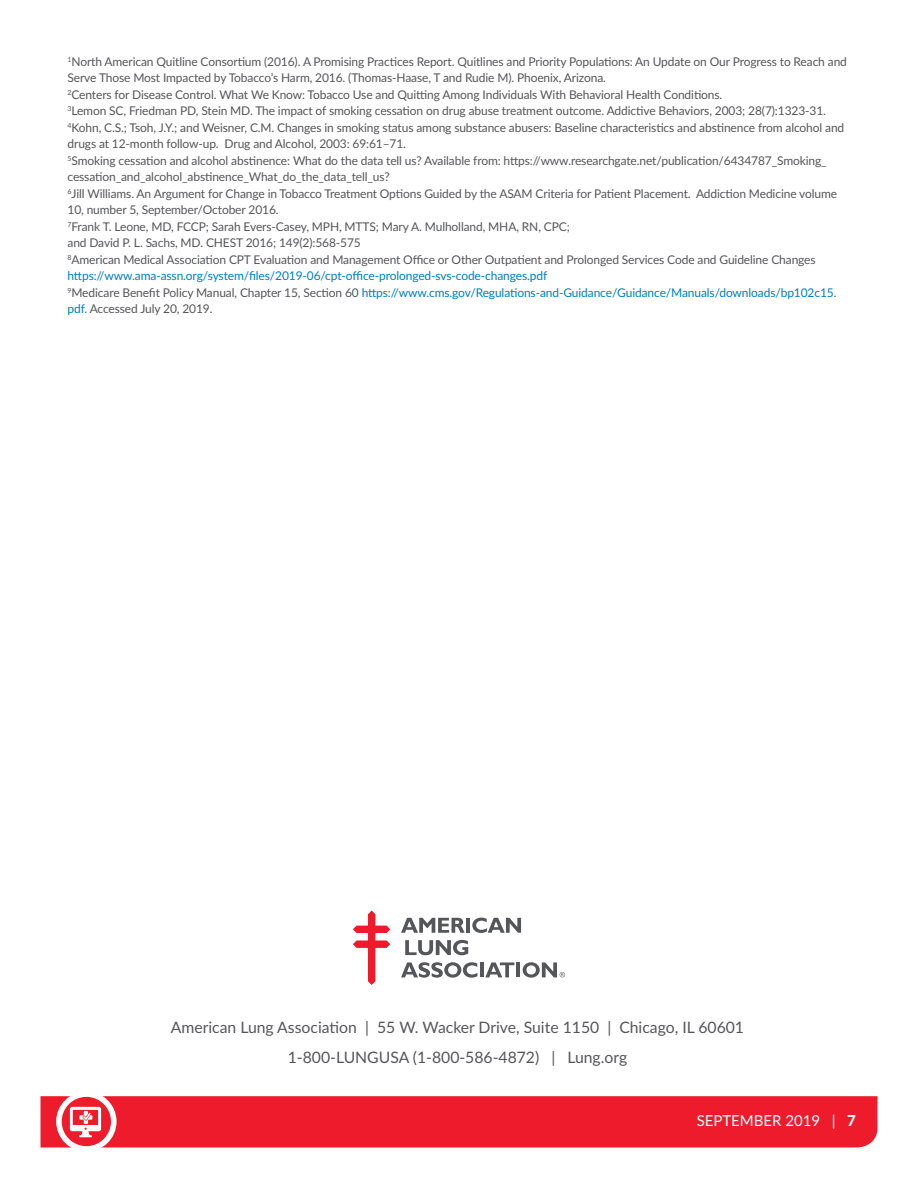
<style>
.page{position:relative;width:918px;height:1188px;background:#fff}
.page>*{position:absolute;margin:0;border:0;box-sizing:border-box;transform-origin:0 0}
.t1{font:15.75px/30px "Lato";color:#555659;text-align:center}
.t2{font:15px "Lato";color:#fff}
.t3{font:12px/16.5px "Lato";letter-spacing:-.01em;color:#555659}
.s1{color:#007ec5}
.s2{font-weight:800}
</style>
<div class="page">
<svg style="left:40px;top:1096px;width:838px;height:52px;background:#ee2535"></svg>
<svg style="left:401px;top:918px;width:64px;height:15px"></svg>
<hr style="left:466px;top:918px;width:4px;height:15px;background:#555659">
<svg style="left:472px;top:918px;width:49px;height:15px"></svg>
<svg style="left:405px;top:940px;width:63px;height:15px"></svg>
<svg style="left:401px;top:962px;width:76px;height:16px"></svg>
<hr style="left:480px;top:962px;width:4px;height:15px;background:#555659">
<svg style="left:485px;top:962px;width:29px;height:15px"></svg>
<hr style="left:516px;top:962px;width:4px;height:15px;background:#555659">
<svg style="left:523px;top:962px;width:42px;height:16px"></svg>
<svg style="left:353px;top:910px;width:37px;height:75px"></svg>
<p class="t3" style="left:68px;top:53px;width:781px"><sup>1</sup>North American Quitline Consortium (2016). A Promising Practices Report. Quitlines and Priority Populations: An Update on Our Progress to Reach and Serve Those Most Impacted by Tobacco’s Harm, 2016. (Thomas-Haase, T and Rudie M). Phoenix, Arizona.<br><sup>2</sup>Centers for Disease Control. What We Know: Tobacco Use and Quitting Among Individuals With Behavioral Health Conditions.<br><sup>3</sup>Lemon SC, Friedman PD, Stein MD. The impact of smoking cessation on drug abuse treatment outcome. Addictive Behaviors, 2003; 28(7):1323-31.<br><sup>4</sup>Kohn, C.S.; Tsoh, J.Y.; and Weisner, C.M. Changes in smoking status among substance abusers: Baseline characteristics and abstinence from alcohol and drugs at 12-month follow-up. Drug and Alcohol, 2003: 69:61–71.<br><sup>5</sup>Smoking cessation and alcohol abstinence: What do the data tell us? Available from: https://www.researchgate.net/publication/6434787_Smoking_ cessation_and_alcohol_abstinence_What_do_the_data_tell_us?<br><sup>6</sup>Jill Williams. An Argument for Change in Tobacco Treatment Options Guided by the ASAM Criteria for Patient Placement. Addiction Medicine volume 10, number 5, September/October 2016.<br><sup>7</sup>Frank T. Leone, MD, FCCP; Sarah Evers-Casey, MPH, MTTS; Mary A. Mulholland, MHA, RN, CPC;<br>and David P. L. Sachs, MD. CHEST 2016; 149(2):568-575<br><sup>8</sup>American Medical Association CPT Evaluation and Management Office or Other Outpatient and Prolonged Services Code and Guideline Changes <span class="s1">https://www.ama-assn.org/system/files/2019-06/cpt-office-prolonged-svs-code-changes.pdf<br></span><sup>9</sup>Medicare Benefit Policy Manual, Chapter 15, Section 60 <span class="s1">https://www.cms.gov/Regulations-and-Guidance/Guidance/Manuals/downloads/bp102c15. pdf.</span> Accessed July 20, 2019.</p>
<h1 class="t1" style="left:171px;top:1011px;width:575px">American Lung Association | 55 W. Wacker Drive, Suite 1150 | Chicago, IL 60601<br>1-800-LUNGUSA (1-800-586-4872) | Lung.org</h1>
<p class="t2" style="left:697px;top:1110px;width:161px">SEPTEMBER 2019 | <span class="s2">7</span></p>
</div>
